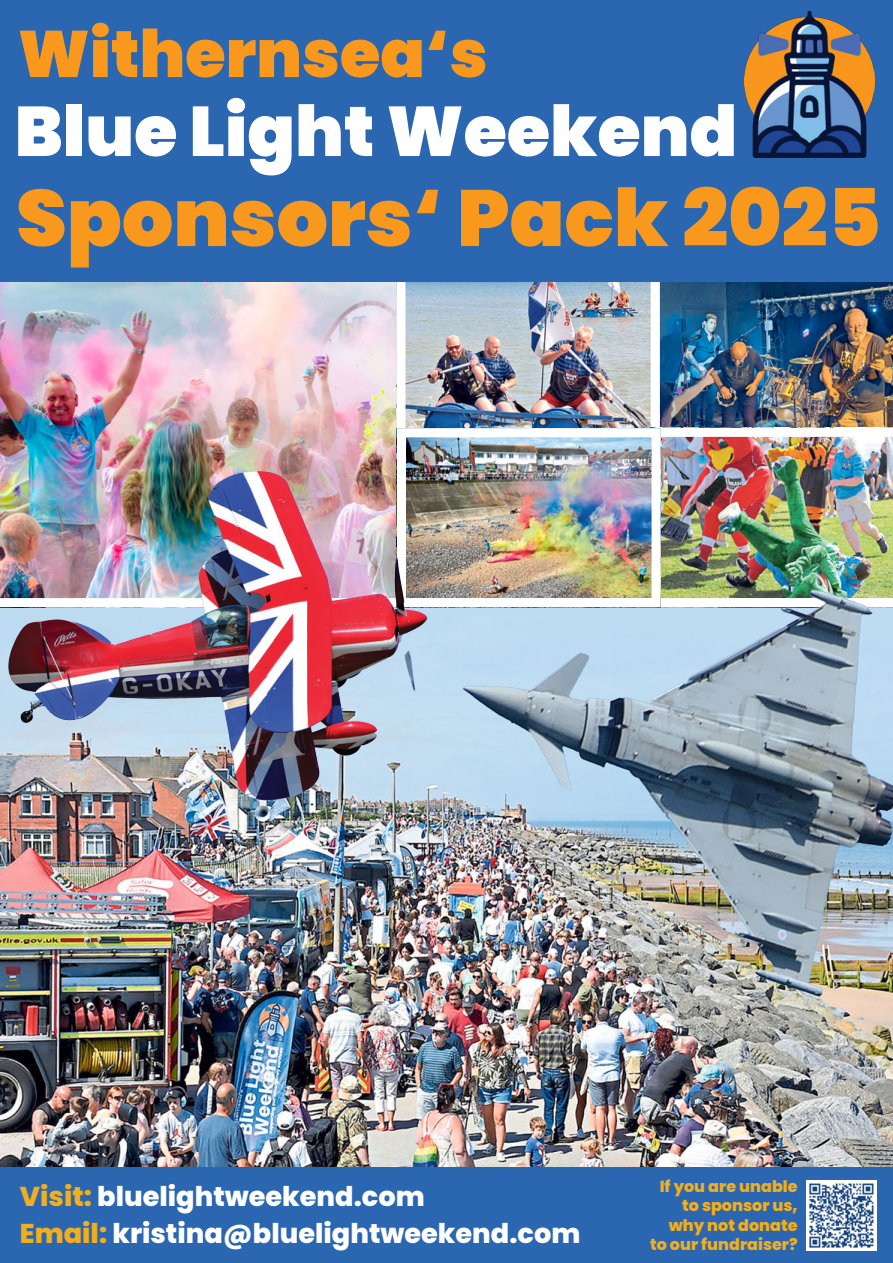
<style>
.page{position:relative;width:893px;height:1263px;background:#fff}
.page>*{position:absolute;margin:0;border:0;box-sizing:border-box;transform-origin:0 0}
.t1{font:900 79.5px "Poppins";color:#f8991d}
.t2{font:900 70.2px "Poppins";color:#fff}
.t3{font:900 65.55px "Poppins";color:#f8991d}
.t4{font:800 27.15px/37.5px "Poppins";color:#fff}
.t5{font:800 16.05px/19.2px "Poppins";color:#f3ae1d;text-align:right}
.s1{color:#f3ae1d}
</style>
<div class="page">
<img style="left:0;top:607px;width:893px;height:560px">
<img style="left:0;top:282px;width:397px;height:317px">
<img style="left:396px;top:282px;width:255px;height:165px">
<div style="left:0;top:0;width:893px;height:282px;background:#2b67b1"></div>
<img style="left:651px;top:282px;width:242px;height:308px">
<img style="left:397px;top:428px;width:264px;height:170px">
<img style="left:9px;top:471px;width:419px;height:330px">
<img style="left:462px;top:590px;width:431px;height:407px">
<img style="left:745px;top:12px;width:130px;height:146px">
<div style="left:0;top:1167px;width:893px;height:96px;background:#2b67b1"></div>
<img style="left:807px;top:1180px;width:70px;height:70px">
<h3 class="t3" style="left:18px;top:8px;width:471px">Withernsea‘s</h3>
<h2 class="t2" style="left:15px;top:82px;width:724px">Blue Light Weekend</h2>
<h1 class="t1" style="left:16px;top:163px;width:866px">Sponsors‘ Pack 2025</h1>
<p class="t4" style="left:20px;top:1177px;width:562px"><span class="s1">Visit:</span> bluelightweekend.com<br><span class="s1">Email:</span> kristina@bluelightweekend.com</p>
<p class="t5" style="left:650px;top:1177px;width:149px">If you are unable to sponsor us, why not donate to our fundraiser?</p>
</div>
